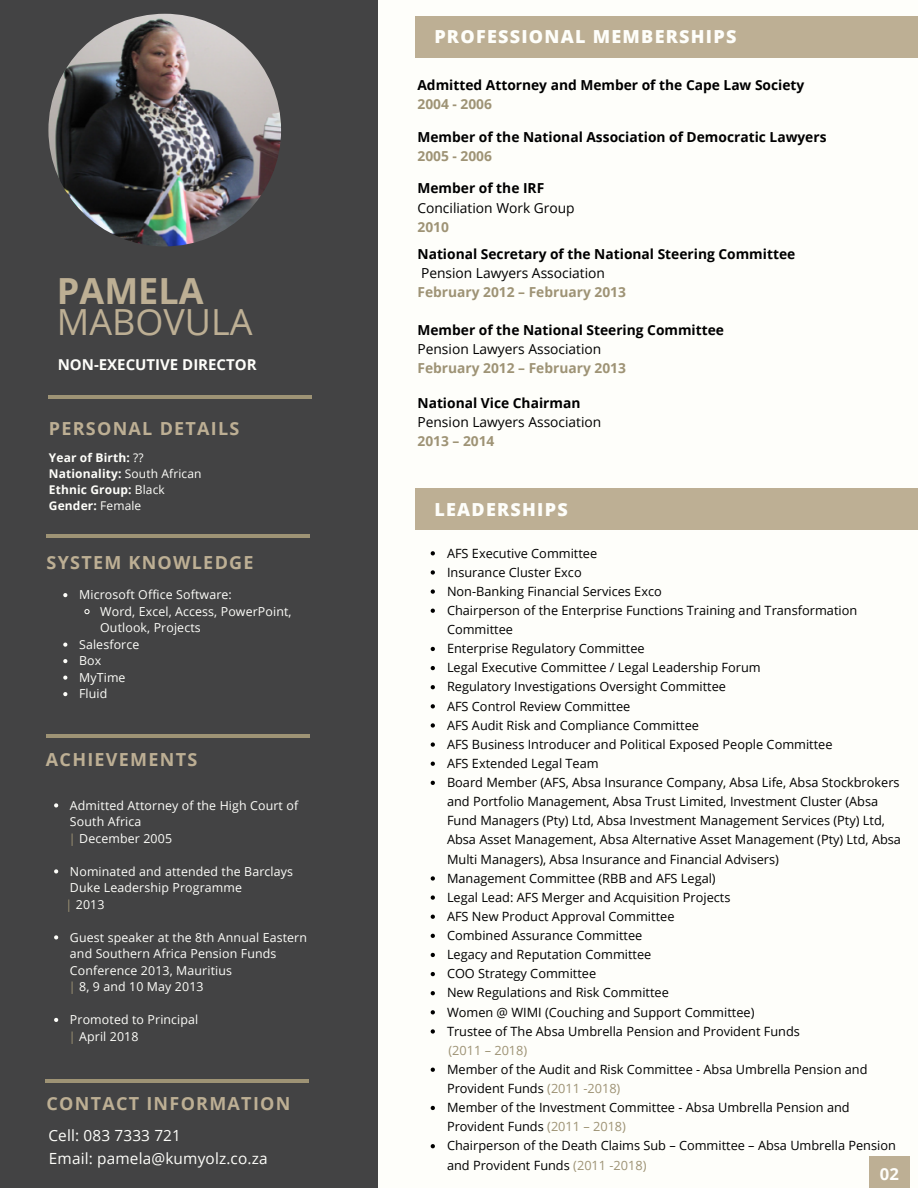
<style>
.page{position:relative;width:918px;height:1188px;background:#fefefa}
.page>*{position:absolute;margin:0;border:0;box-sizing:border-box;transform-origin:0 0}
.t1{font:36px/31.5px "Open Sans";color:#bdaf94}
.t2{font:700 18px "Open Sans";letter-spacing:.07em;color:#bdaf94}
.t3{font:800 18px "Open Sans";letter-spacing:.07em;color:#fefefa}
.t4{font:700 16.65px "Open Sans";color:#fefefa}
.t5{font:15.3px "Open Sans";letter-spacing:.01em;color:#fefefa}
.t6{font:700 15px "Open Sans";color:#fefefa}
.t7{font:700 13.8px/19.2px "Open Sans";color:#000}
.t8{font:700 13.8px "Open Sans";color:#9e9375}
.t9{font:13.8px "Open Sans";color:#000}
.t10{font:12.75px/19.2px "Open Sans";color:#000}
.t11{font:12.75px "Open Sans";color:#9e9375}
.t12{font:12.3px/16.5px "Open Sans";letter-spacing:.01em;color:#fefefa}
.t13{font:700 12px "Open Sans";letter-spacing:.01em;color:#fefefa}
.s1{font-weight:700}
.s2{font-weight:400}
.s3{color:#9e9375}
</style>
<div class="page">
<div style="left:415px;top:16px;width:503px;height:42px;background:#bdaf94"></div>
<div style="left:415px;top:488px;width:503px;height:42px;background:#bdaf94"></div>
<svg style="left:431px;top:551px;width:4px;height:4px"></svg>
<svg style="left:431px;top:570px;width:4px;height:5px"></svg>
<svg style="left:431px;top:589px;width:4px;height:5px"></svg>
<svg style="left:431px;top:609px;width:4px;height:4px"></svg>
<svg style="left:431px;top:647px;width:4px;height:4px"></svg>
<svg style="left:431px;top:666px;width:4px;height:4px"></svg>
<svg style="left:431px;top:685px;width:4px;height:4px"></svg>
<svg style="left:431px;top:704px;width:4px;height:4px"></svg>
<svg style="left:431px;top:723px;width:4px;height:5px"></svg>
<svg style="left:431px;top:742px;width:4px;height:5px"></svg>
<svg style="left:431px;top:762px;width:4px;height:4px"></svg>
<svg style="left:431px;top:781px;width:4px;height:4px"></svg>
<svg style="left:431px;top:876px;width:4px;height:5px"></svg>
<svg style="left:431px;top:895px;width:4px;height:5px"></svg>
<svg style="left:431px;top:915px;width:4px;height:4px"></svg>
<svg style="left:431px;top:934px;width:4px;height:4px"></svg>
<svg style="left:431px;top:953px;width:4px;height:4px"></svg>
<svg style="left:431px;top:972px;width:4px;height:4px"></svg>
<svg style="left:431px;top:991px;width:4px;height:4px"></svg>
<svg style="left:431px;top:1010px;width:4px;height:4px"></svg>
<svg style="left:431px;top:1029px;width:4px;height:5px"></svg>
<svg style="left:431px;top:1068px;width:4px;height:4px"></svg>
<svg style="left:431px;top:1106px;width:4px;height:4px"></svg>
<svg style="left:431px;top:1144px;width:4px;height:4px"></svg>
<div style="left:870px;top:1157px;width:40px;height:31px;background:#bdaf94"></div>
<div style="left:0;top:0;width:377px;height:1188px;background:#434344"></div>
<hr style="left:48px;top:396px;width:264px;height:3px;background:#9e9375">
<img style="left:48px;top:14px;width:233px;height:232px;border-radius:50%">
<svg style="left:63px;top:593px;width:4px;height:4px"></svg>
<svg style="left:84px;top:609px;width:6px;height:6px"></svg>
<svg style="left:63px;top:643px;width:4px;height:4px"></svg>
<svg style="left:63px;top:659px;width:4px;height:4px"></svg>
<svg style="left:63px;top:676px;width:4px;height:4px"></svg>
<svg style="left:63px;top:692px;width:4px;height:4px"></svg>
<svg style="left:54px;top:803px;width:4px;height:4px"></svg>
<svg style="left:54px;top:869px;width:4px;height:4px"></svg>
<svg style="left:54px;top:935px;width:4px;height:4px"></svg>
<svg style="left:54px;top:1018px;width:4px;height:4px"></svg>
<hr style="left:47px;top:534px;width:263px;height:4px;background:#9e9375">
<hr style="left:46px;top:735px;width:263px;height:3px;background:#9e9375">
<hr style="left:45px;top:1079px;width:264px;height:4px;background:#9e9375">
<p class="t1" style="left:57px;top:274px;width:197px"><span class="s1">PAMELA<br></span>MABOVULA</p>
<p class="t6" style="left:58px;top:354px;width:200px">NON-EXECUTIVE DIRECTOR</p>
<p class="t2" style="left:49px;top:415px;width:192px">PERSONAL DETAILS</p>
<p class="t13" style="left:49px;top:449px;width:96px">Year of Birth: <span class="s2">??</span></p>
<p class="t13" style="left:49px;top:465px;width:154px">Nationality: <span class="s2">South African</span></p>
<p class="t13" style="left:49px;top:481px;width:117px">Ethnic Group: <span class="s2">Black</span></p>
<p class="t13" style="left:49px;top:497px;width:94px">Gender: <span class="s2">Female</span></p>
<p class="t2" style="left:47px;top:550px;width:209px">SYSTEM KNOWLEDGE</p>
<p class="t12" style="left:79px;top:586px;width:154px">Microsoft Office Software:</p>
<p class="t12" style="left:100px;top:603px;width:193px">Word, Excel, Access, PowerPoint,<br>Outlook, Projects</p>
<p class="t12" style="left:79px;top:636px;width:62px">Salesforce</p>
<p class="t12" style="left:79px;top:652px;width:24px">Box</p>
<p class="t12" style="left:79px;top:669px;width:48px">MyTime</p>
<p class="t12" style="left:79px;top:685px;width:30px">Fluid</p>
<p class="t2" style="left:46px;top:746px;width:153px">ACHIEVEMENTS</p>
<p class="t12" style="left:70px;top:797px;width:230px">Admitted Attorney of the High Court of<br>South Africa</p>
<p class="t12" style="left:70px;top:863px;width:225px">Nominated and attended the Barclays<br>Duke Leadership Programme</p>
<p class="t12" style="left:70px;top:929px;width:239px">Guest speaker at the 8th Annual Eastern and Southern Africa Pension Funds<br>Conference 2013, Mauritius</p>
<p class="t12" style="left:70px;top:1011px;width:130px">Promoted to Principal</p>
<p class="t12" style="left:69px;top:830px;width:105px"><span class="s3">|</span> December 2005</p>
<p class="t12" style="left:66px;top:896px;width:40px"><span class="s3">|</span> 2013</p>
<p class="t12" style="left:69px;top:978px;width:136px"><span class="s3">|</span> 8, 9 and 10 May 2013</p>
<p class="t12" style="left:69px;top:1028px;width:71px"><span class="s3">|</span> April 2018</p>
<p class="t2" style="left:47px;top:1091px;width:245px">CONTACT INFORMATION</p>
<p class="t5" style="left:48px;top:1124px;width:134px">Cell: 083 7333 721</p>
<p class="t5" style="left:49px;top:1148px;width:220px">Email: pamela@kumyolz.co.za</p>
<p class="t3" style="left:434px;top:24px;width:304px">PROFESSIONAL MEMBERSHIPS</p>
<p class="t7" style="left:417px;top:75px;width:388px">Admitted Attorney and Member of the Cape Law Society</p>
<p class="t8" style="left:417px;top:95px;width:76px">2004 - 2006</p>
<p class="t7" style="left:417px;top:127px;width:411px">Member of the National Association of Democratic Lawyers</p>
<p class="t8" style="left:417px;top:147px;width:76px">2005 - 2006</p>
<p class="t7" style="left:417px;top:179px;width:128px">Member of the IRF</p>
<p class="t9" style="left:417px;top:198px;width:159px">Conciliation Work Group</p>
<p class="t8" style="left:417px;top:217px;width:33px">2010</p>
<p class="t7" style="left:417px;top:244px;width:379px">National Secretary of the National Steering Committee<br><span class="s2">Pension Lawyers Association</span></p>
<p class="t8" style="left:417px;top:282px;width:210px">February 2012 – February 2013</p>
<p class="t7" style="left:417px;top:320px;width:308px">Member of the National Steering Committee</p>
<p class="t9" style="left:417px;top:339px;width:185px">Pension Lawyers Association</p>
<p class="t8" style="left:417px;top:358px;width:210px">February 2012 – February 2013</p>
<p class="t7" style="left:417px;top:393px;width:164px">National Vice Chairman</p>
<p class="t9" style="left:417px;top:412px;width:185px">Pension Lawyers Association</p>
<p class="t8" style="left:417px;top:431px;width:78px">2013 – 2014</p>
<p class="t3" style="left:434px;top:497px;width:135px">LEADERSHIPS</p>
<p class="t10" style="left:447px;top:543px;width:152px">AFS Executive Committee</p>
<p class="t10" style="left:447px;top:562px;width:136px">Insurance Cluster Exco</p>
<p class="t10" style="left:447px;top:581px;width:216px">Non-Banking Financial Services Exco</p>
<p class="t10" style="left:447px;top:600px;width:412px">Chairperson of the Enterprise Functions Training and Transformation<br>Committee</p>
<p class="t10" style="left:447px;top:639px;width:199px">Enterprise Regulatory Committee</p>
<p class="t10" style="left:447px;top:658px;width:315px">Legal Executive Committee / Legal Leadership Forum</p>
<p class="t10" style="left:447px;top:677px;width:281px">Regulatory Investigations Oversight Committee</p>
<p class="t10" style="left:447px;top:696px;width:185px">AFS Control Review Committee</p>
<p class="t10" style="left:447px;top:715px;width:254px">AFS Audit Risk and Compliance Committee</p>
<p class="t10" style="left:447px;top:734px;width:387px">AFS Business Introducer and Political Exposed People Committee</p>
<p class="t10" style="left:447px;top:753px;width:153px">AFS Extended Legal Team</p>
<p class="t10" style="left:447px;top:773px;width:456px">Board Member (AFS, Absa Insurance Company, Absa Life, Absa Stockbrokers and Portfolio Management, Absa Trust Limited, Investment Cluster (Absa Fund Managers (Pty) Ltd, Absa Investment Management Services (Pty) Ltd, Absa Asset Management, Absa Alternative Asset Management (Pty) Ltd, Absa Multi Managers), Absa Insurance and Financial Advisers)</p>
<p class="t10" style="left:447px;top:868px;width:270px">Management Committee (RBB and AFS Legal)</p>
<p class="t10" style="left:447px;top:887px;width:285px">Legal Lead: AFS Merger and Acquisition Projects</p>
<p class="t10" style="left:447px;top:906px;width:229px">AFS New Product Approval Committee</p>
<p class="t10" style="left:447px;top:926px;width:197px">Combined Assurance Committee</p>
<p class="t10" style="left:447px;top:945px;width:206px">Legacy and Reputation Committee</p>
<p class="t10" style="left:447px;top:964px;width:151px">COO Strategy Committee</p>
<p class="t10" style="left:447px;top:983px;width:223px">New Regulations and Risk Committee</p>
<p class="t10" style="left:447px;top:1002px;width:309px">Women @ WIMI (Couching and Support Committee)</p>
<p class="t10" style="left:447px;top:1021px;width:354px">Trustee of The Absa Umbrella Pension and Provident Funds</p>
<p class="t10" style="left:447px;top:1059px;width:422px">Member of the Audit and Risk Committee - Absa Umbrella Pension and<br>Provident Funds <span class="s3">(2011 -2018)</span></p>
<p class="t10" style="left:447px;top:1098px;width:404px">Member of the Investment Committee - Absa Umbrella Pension and<br>Provident Funds <span class="s3">(2011 – 2018)</span></p>
<p class="t10" style="left:447px;top:1136px;width:450px">Chairperson of the Death Claims Sub – Committee – Absa Umbrella Pension and Provident Funds <span class="s3">(2011 -2018)</span></p>
<p class="t11" style="left:449px;top:1041px;width:80px">(2011 – 2018)</p>
<p class="t4" style="left:880px;top:1162px;width:20px">02</p>
</div>
